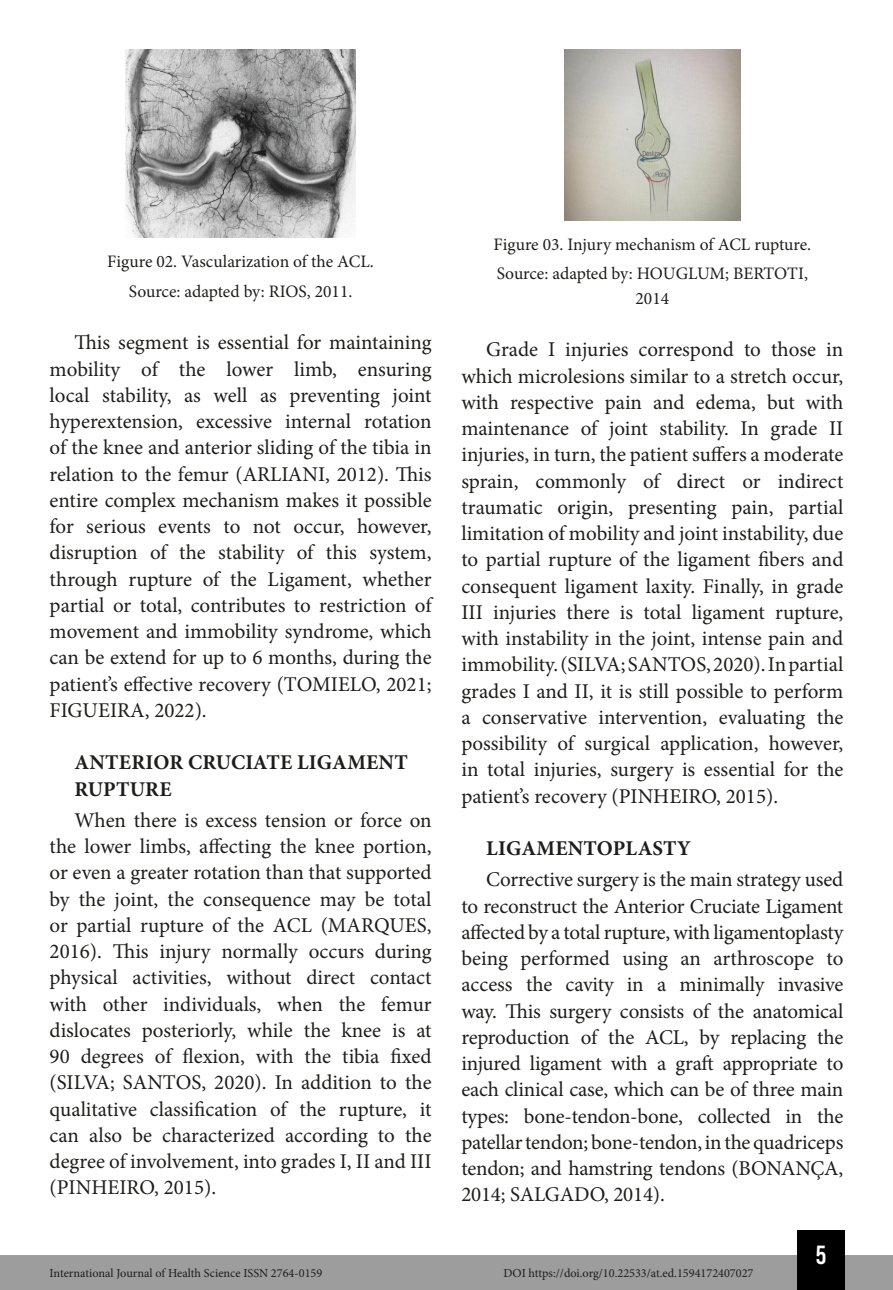
<style>
.page{position:relative;width:893px;height:1290px;background:#fff}
.page>*{position:absolute;margin:0;border:0;box-sizing:border-box;transform-origin:0 0}
.t1{font:26.25px "Bebas Kai";color:#fff}
.t2{font:21px/26.2px "Minion Pro";letter-spacing:-.005em;color:#1d1d1b;text-align:justify}
.t3{font:700 21px/26.2px "Minion Pro";letter-spacing:.01em;color:#1d1d1b}
.t4{font:17.5px/29.4px "Minion Pro";color:#1d1d1b;text-align:center}
.t5{font:12.25px "Minion Pro";color:#1d1d1b}
</style>
<div class="page">
<div style="left:0;top:1255px;width:893px;height:35px;background:#9d9d9d"></div>
<div style="left:797px;top:1230px;width:48px;height:60px;background:#000"></div>
<img style="left:126px;top:50px;width:230px;height:188px">
<img style="left:565px;top:50px;width:175px;height:170px">
<p class="t4" style="left:107px;top:247px;width:268px">Figure 02. Vascularization of the ACL.<br>Source: adapted by: RIOS, 2011.</p>
<p class="t2" style="left:50px;top:329px;width:384px;text-indent:25px">This segment is essential for maintaining mobility of the lower limb, ensuring local stability, as well as preventing joint hyperextension, excessive internal rotation of the knee and anterior sliding of the tibia in relation to the femur (ARLIANI, 2012). This entire complex mechanism makes it possible for serious events to not occur, however, disruption of the stability of this system, through rupture of the Ligament, whether partial or total, contributes to restriction of movement and immobility syndrome, which can be extend for up to 6 months, during the patient’s effective recovery (TOMIELO, 2021; FIGUEIRA, 2022).</p>
<p class="t3" style="left:75px;top:749px;width:335px">ANTERIOR CRUCIATE LIGAMENT<br>RUPTURE</p>
<p class="t2" style="left:50px;top:807px;width:384px;text-indent:25px">When there is excess tension or force on the lower limbs, affecting the knee portion, or even a greater rotation than that supported by the joint, the consequence may be total or partial rupture of the ACL (MARQUES, 2016). This injury normally occurs during physical activities, without direct contact with other individuals, when the femur dislocates posteriorly, while the knee is at 90 degrees of flexion, with the tibia fixed (SILVA; SANTOS, 2020). In addition to the qualitative classification of the rupture, it can also be characterized according to the degree of involvement, into grades I, II and III (PINHEIRO, 2015).</p>
<p class="t4" style="left:494px;top:230px;width:319px;text-align:left">Figure 03. Injury mechanism of ACL rupture.<br>Source: adapted by: HOUGLUM; BERTOTI,</p>
<p class="t4" style="left:636px;top:284px;width:35px">2014</p>
<p class="t2" style="left:461px;top:337px;width:384px;text-indent:25px">Grade I injuries correspond to those in which microlesions similar to a stretch occur, with respective pain and edema, but with maintenance of joint stability. In grade II injuries, in turn, the patient suffers a moderate sprain, commonly of direct or indirect traumatic origin, presenting pain, partial limitation of mobility and joint instability, due to partial rupture of the ligament fibers and consequent ligament laxity. Finally, in grade III injuries there is total ligament rupture, with instability in the joint, intense pain and immobility. (SILVA; SANTOS, 2020). In partial grades I and II, it is still possible to perform a conservative intervention, evaluating the possibility of surgical application, however, in total injuries, surgery is essential for the patient’s recovery (PINHEIRO, 2015).</p>
<p class="t3" style="left:486px;top:835px;width:206px">LIGAMENTOPLASTY</p>
<p class="t2" style="left:461px;top:867px;width:384px;text-indent:25px">Corrective surgery is the main strategy used to reconstruct the Anterior Cruciate Ligament affected by a total rupture, with ligamentoplasty being performed using an arthroscope to access the cavity in a minimally invasive way. This surgery consists of the anatomical reproduction of the ACL, by replacing the injured ligament with a graft appropriate to each clinical case, which can be of three main types: bone-tendon-bone, collected in the patellar tendon; bone-tendon, in the quadriceps tendon; and hamstring tendons (BONANÇA, 2014; SALGADO, 2014).</p>
<p class="t1" style="left:816px;top:1241px;width:12px">5</p>
<p class="t5" style="left:50px;top:1265px;width:274px">International Journal of Health Science ISSN 2764-0159</p>
<p class="t5" style="left:503px;top:1265px;width:252px">DOI https://doi.org/10.22533/at.ed.1594172407027</p>
</div>
